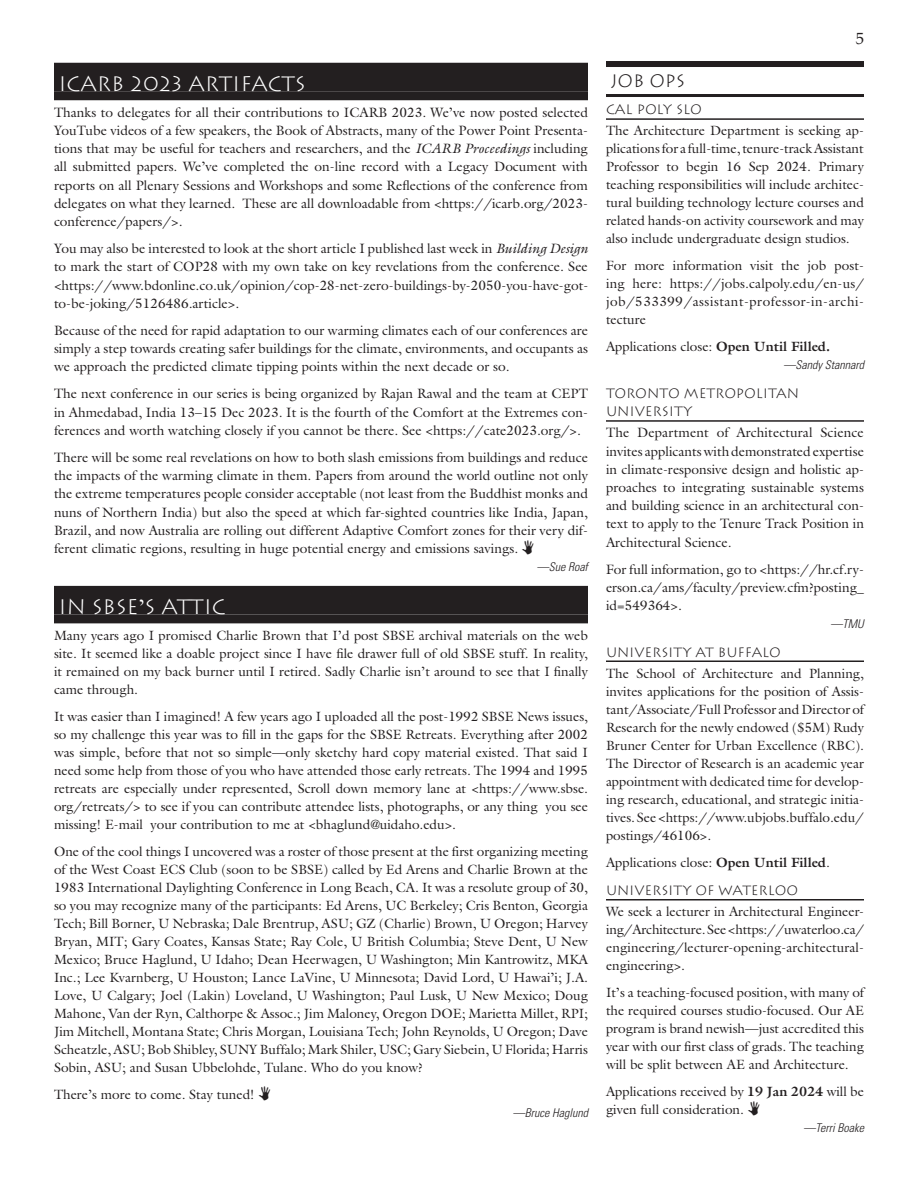
<style>
.page{position:relative;width:918px;height:1188px;background:#fff}
.page>*{position:absolute;margin:0;border:0;box-sizing:border-box;transform-origin:0 0}
.t1{font:300 21px "Lithos";color:#fff}
.sidetitle{font:300 18px "Lithos";letter-spacing:-.01em;color:#231f20}
.t2{font:16.5px "Palatino Linotype";color:#231f20}
.text{font:13.65px/18.1px "Galliard";color:#231f20;text-align:justify}
.subtitle{font:300 13.65px/18.1px "Lithos";color:#231f20}
.text-2{font:13.5px/18px "Galliard";color:#231f20;text-align:justify}
.subtitle-2{font:300 13.5px "Lithos";color:#231f20}
.source{font:italic 300 condensed 12px "Univers";color:#231f20}
.s1{font-style:italic}
.s2{font-family:"Galliard";font-weight:400}
.s3{font-weight:700}
</style>
<div class="page">
<div style="left:606px;top:61px;width:258px;height:6px;background:#231f20"></div>
<hr style="left:606px;top:94px;width:258px;height:3px;background:#231f20">
<hr style="left:606px;top:118px;width:258px;height:2px;background:#231f20">
<hr style="left:606px;top:420px;width:258px;height:2px;background:#231f20">
<hr style="left:606px;top:661px;width:258px;height:1px;background:#231f20">
<hr style="left:606px;top:899px;width:258px;height:2px;background:#231f20">
<div style="left:54px;top:63px;width:534px;height:28px;background:#231f20"></div>
<div style="left:54px;top:91px;width:534px;height:9px;background:#231f20"></div>
<div style="left:54px;top:586px;width:534px;height:28px;background:#231f20"></div>
<div style="left:54px;top:614px;width:534px;height:9px;background:#231f20"></div>
<p class="t1" style="left:58px;top:72px;width:248px">ICARB 2023 ARTIFACTS</p>
<p class="text" style="left:54px;top:103px;width:536px">Thanks to delegates for all their contributions to ICARB 2023. We’ve now posted selected YouTube videos of a few speakers, the Book of Abstracts, many of the Power Point Presenta&shy;tions that may be useful for teachers and researchers, and the <span class="s1">ICARB Proceedings</span> including all submitted papers. We’ve completed the on-line record with a Legacy Document with reports on all Plenary Sessions and Workshops and some Reflections of the conference from delegates on what they learned. These are all downloadable from &lt;https://icarb.org/2023- conference/papers/&gt;.</p>
<p class="text" style="left:54px;top:239px;width:536px">You may also be interested to look at the short article I published last week in <span class="s1">Building Design </span>to mark the start of COP28 with my own take on key revelations from the conference. See &lt;https://www.bdonline.co.uk/opinion/cop-28-net-zero-buildings-by-2050-you-have-got&shy;to-be-joking/5126486.article&gt;.</p>
<p class="text" style="left:54px;top:321px;width:536px">Because of the need for rapid adaptation to our warming climates each of our conferences are simply a step towards creating safer buildings for the climate, environments, and occupants as we approach the predicted climate tipping points within the next decade or so.</p>
<p class="text" style="left:54px;top:385px;width:536px">The next conference in our series is being organized by Rajan Rawal and the team at CEPT in Ahmedabad, India 13–15 Dec 2023. It is the fourth of the Comfort at the Extremes con&shy;ferences and worth watching closely if you cannot be there. See &lt;https://cate2023.org/&gt;.</p>
<p class="text" style="left:54px;top:448px;width:536px">There will be some real revelations on how to both slash emissions from buildings and reduce the impacts of the warming climate in them. Papers from around the world outline not only the extreme temperatures people consider acceptable (not least from the Buddhist monks and nuns of Northern India) but also the speed at which far-sighted countries like India, Japan, Brazil, and now Australia are rolling out different Adaptive Comfort zones for their very dif&shy;ferent climatic regions, resulting in huge potential energy and emissions savings.</p>
<p class="source" style="left:537px;top:559px;width:53px">—Sue Roaf</p>
<p class="t1" style="left:58px;top:595px;width:168px">IN SBSE<span class="s2">’</span>S ATTIC</p>
<p class="text-2" style="left:54px;top:626px;width:535px">Many years ago I promised Charlie Brown that I’d post SBSE archival materials on the web site. It seemed like a doable project since I have file drawer full of old SBSE stuff. In reality, it remained on my back burner until I retired. Sadly Charlie isn’t around to see that I finally came through.</p>
<p class="text-2" style="left:54px;top:707px;width:536px">It was easier than I imagined! A few years ago I uploaded all the post-1992 SBSE News issues, so my challenge this year was to fill in the gaps for the SBSE Retreats. Everything after 2002 was simple, before that not so simple—only sketchy hard copy material existed. That said I need some help from those of you who have attended those early retreats. The 1994 and 1995 retreats are especially under represented, Scroll down memory lane at &lt;https://www.sbse. org/retreats/&gt; to see if you can contribute attendee lists, photographs, or any thing you see missing! E-mail your contribution to me at &lt;bhaglund@uidaho.edu&gt;.</p>
<p class="text-2" style="left:54px;top:842px;width:536px">One of the cool things I uncovered was a roster of those present at the first organizing meeting of the West Coast ECS Club (soon to be SBSE) called by Ed Arens and Charlie Brown at the 1983 International Daylighting Conference in Long Beach, CA. It was a resolute group of 30, so you may recognize many of the participants: Ed Arens, UC Berkeley; Cris Benton, Georgia Tech; Bill Borner, U Nebraska; Dale Brentrup, ASU; GZ (Charlie) Brown, U Oregon; Harvey Bryan, MIT; Gary Coates, Kansas State; Ray Cole, U British Columbia; Steve Dent, U New Mexico; Bruce Haglund, U Idaho; Dean Heerwagen, U Washington; Min Kantrowitz, MKA Inc.; Lee Kvarnberg, U Houston; Lance LaVine, U Minnesota; David Lord, U Hawai’i; J.A.<br>Love, U Calgary; Joel (Lakin) Loveland, U Washington; Paul Lusk, U New Mexico; Doug Mahone, Van der Ryn, Calthorpe &amp; Assoc.; Jim Maloney, Oregon DOE; Marietta Millet, RPI; Jim Mitchell, Montana State; Chris Morgan, Louisiana Tech; John Reynolds, U Oregon; Dave Scheatzle, ASU; Bob Shibley, SUNY Buffalo; Mark Shiler, USC; Gary Siebein, U Florida; Harris Sobin, ASU; and Susan Ubbelohde, Tulane. Who do you know?</p>
<p class="text-2" style="left:54px;top:1085px;width:202px">There’s more to come. Stay tuned!</p>
<p class="source" style="left:513px;top:1106px;width:77px">—Bruce Haglund</p>
<p class="t2" style="left:856px;top:27px;width:10px">5</p>
<p class="sidetitle" style="left:610px;top:71px;width:76px">JOB OPS</p>
<p class="subtitle" style="left:606px;top:101px;width:97px">CAL POLY SLO</p>
<p class="text-2" style="left:606px;top:122px;width:260px">The Architecture Department is seeking ap&shy;plications for a full-time, tenure-track Assistant Professor to begin 16 Sep 2024. Primary teaching responsibilities will include architec&shy;tural building technology lecture courses and related hands-on activity coursework and may also include undergraduate design studios.</p>
<p class="text-2" style="left:606px;top:257px;width:260px">For more information visit the job post&shy;ing here: https://jobs.calpoly.edu/en-us/ job/533399/assistant-professor-in-archi&shy;tecture</p>
<p class="text-2" style="left:606px;top:338px;width:226px">Applications close: <span class="s3">Open Until Filled.</span></p>
<p class="source" style="left:783px;top:358px;width:82px">—Sandy Stannard</p>
<p class="subtitle" style="left:606px;top:384px;width:195px">TORONTO METROPOLITAN<br>UNIVERSITY</p>
<p class="text" style="left:606px;top:424px;width:260px">The Department of Architectural Science invites applicants with demonstrated expertise in climate-responsive design and holistic ap&shy;proaches to integrating sustainable systems and building science in an architectural con&shy;text to apply to the Tenure Track Position in Architectural Science.</p>
<p class="text" style="left:606px;top:560px;width:260px">For full information, go to &lt;https://hr.cf.ry&shy;erson.ca/ams/faculty/preview.cfm?posting_ id=549364&gt;.</p>
<p class="source" style="left:831px;top:617px;width:35px">—TMU</p>
<p class="subtitle-2" style="left:606px;top:644px;width:176px">UNIVERSITY AT BUFFALO</p>
<p class="text-2" style="left:606px;top:664px;width:260px">The School of Architecture and Planning, invites applications for the position of Assis&shy;tant/Associate/Full Professor and Director of Research for the newly endowed ($5M) Rudy Bruner Center for Urban Excellence (RBC).<br>The Director of Research is an academic year appointment with dedicated time for develop&shy;ing research, educational, and strategic initia&shy;tives. See &lt;https://www.ubjobs.buffalo.edu/ postings/46106&gt;.</p>
<p class="text-2" style="left:606px;top:853px;width:225px">Applications close: <span class="s3">Open Until Filled</span>.</p>
<p class="subtitle-2" style="left:606px;top:883px;width:194px">UNIVERSITY OF WATERLOO</p>
<p class="text-2" style="left:606px;top:902px;width:260px">We seek a lecturer in Architectural Engineer&shy;ing/Architecture. See &lt;https://uwaterloo.ca/ engineering/lecturer-opening-architectural&shy;engineering&gt;.</p>
<p class="text-2" style="left:606px;top:983px;width:260px">It’s a teaching-focused position, with many of the required courses studio-focused. Our AE program is brand newish—just accredited this year with our first class of grads. The teaching will be split between AE and Architecture.</p>
<p class="text-2" style="left:606px;top:1082px;width:260px">Applications received by <span class="s3">19 Jan 2024</span> will be given full consideration.</p>
<p class="source" style="left:804px;top:1121px;width:62px">—Terri Boake</p>
</div>
